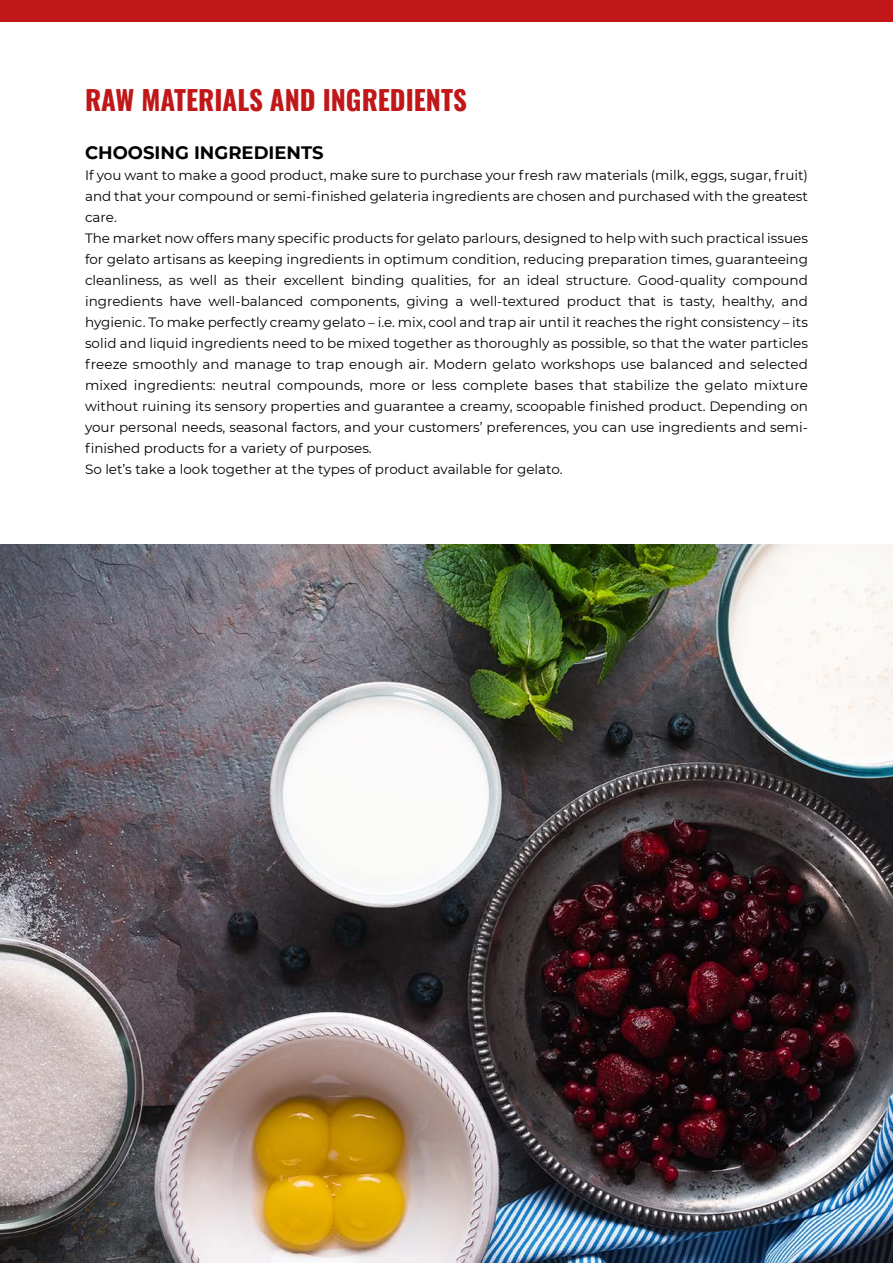
<style>
.page{position:relative;width:893px;height:1263px;background:#fff}
.page>*{position:absolute;margin:0;border:0;box-sizing:border-box;transform-origin:0 0}
.t1{font:700 27px "Oswald";color:#c11718}
.t2{font:700 18px "Montserrat";color:#000}
.t3{font:13.5px/21px "Montserrat";color:#000}
</style>
<div class="page">
<div style="left:0;top:0;width:893px;height:21px;background:#c11718"></div>
<img style="left:0;top:544px;width:893px;height:719px">
<h1 class="t1" style="left:85px;top:86px;width:383px">RAW MATERIALS AND INGREDIENTS</h1>
<h2 class="t2" style="left:85px;top:140px;width:240px">CHOOSING INGREDIENTS</h2>
<p class="t3" style="left:85px;top:164px;width:724px">If you want to make a good product, make sure to purchase your fresh raw materials (milk, eggs, sugar, fruit) and that your compound or semi-finished gelateria ingredients are chosen and purchased with the greatest care.<br>The market now offers many specific products for gelato parlours, designed to help with such practical issues for gelato artisans as keeping ingredients in optimum condition, reducing preparation times, guaranteeing cleanliness, as well as their excellent binding qualities, for an ideal structure. Good-quality compound ingredients have well-balanced components, giving a well-textured product that is tasty, healthy, and hygienic. To make perfectly creamy gelato – i.e. mix, cool and trap air until it reaches the right consistency – its solid and liquid ingredients need to be mixed together as thoroughly as possible, so that the water particles freeze smoothly and manage to trap enough air. Modern gelato workshops use balanced and selected mixed ingredients: neutral compounds, more or less complete bases that stabilize the gelato mixture without ruining its sensory properties and guarantee a creamy, scoopable finished product. Depending on your personal needs, seasonal factors, and your customers’ preferences, you can use ingredients and semi&shy;finished products for a variety of purposes.<br>So let’s take a look together at the types of product available for gelato.</p>
</div>
